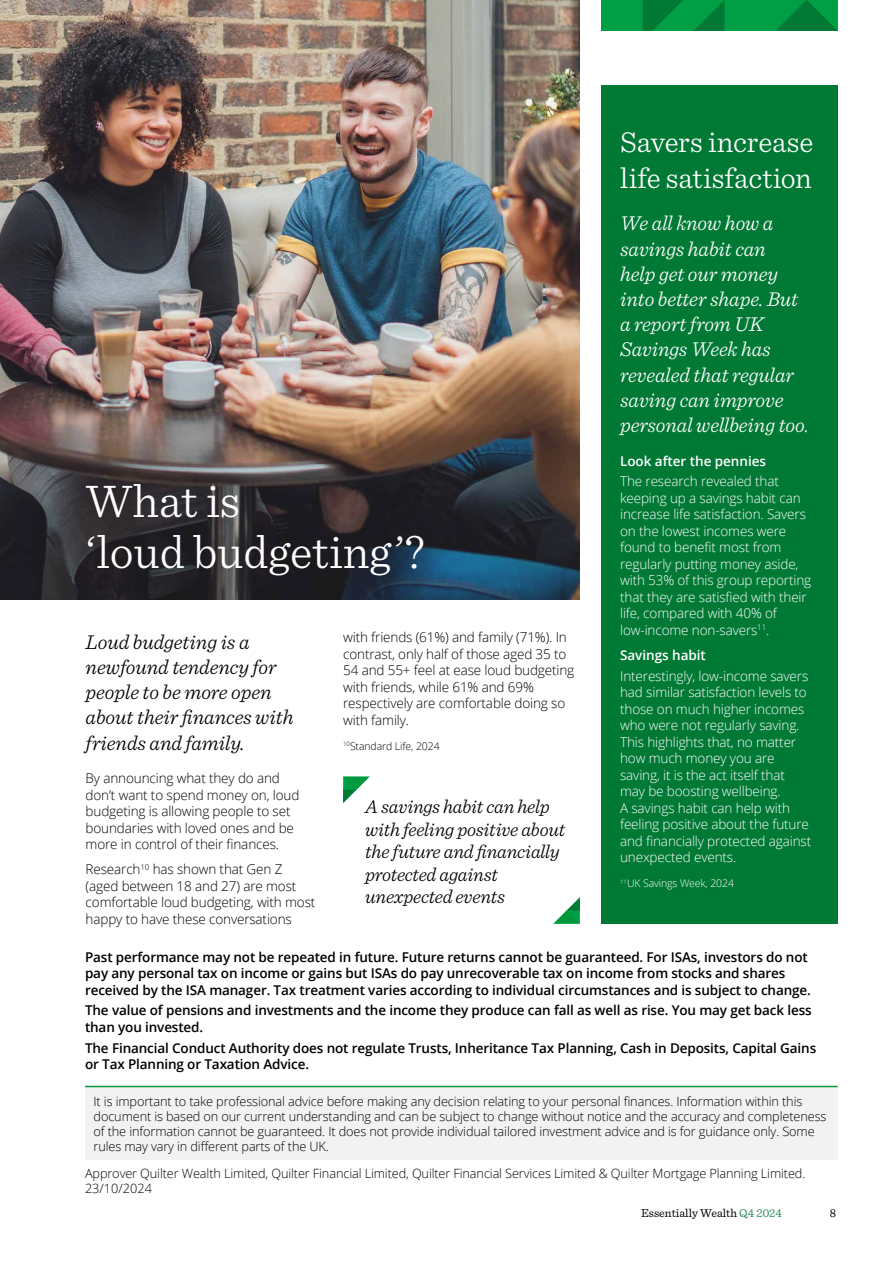
<style>
.page{position:relative;width:893px;height:1263px;background:#fff}
.page>*{position:absolute;margin:0;border:0;box-sizing:border-box;transform-origin:0 0}
.t1{font:300 48px/51px "Sentinel";color:#fff}
.t2{font:300 30px/36px "Sentinel";letter-spacing:-.005em;color:#fff}
.t3{font:italic 300 21px/25.2px "Sentinel";letter-spacing:-.005em;color:#fff}
.t4{font:italic 300 21px/25.2px "Sentinel";letter-spacing:-.005em;color:#000}
.t5{font:italic 300 19.5px/22.5px "Sentinel";letter-spacing:-.01em;color:#000}
.t6{font:300 13.5px/16.5px "Open Sans";letter-spacing:-.01em;color:#fff}
.t7{font:600 13.5px/16.5px "Open Sans";letter-spacing:-.01em;color:#000}
.t8{font:300 13.5px/16.5px "Open Sans";letter-spacing:-.01em;color:#000}
.t9{font:600 13.5px "Open Sans";letter-spacing:-.005em;color:#fff}
.t10{font:300 12.75px/15px "Open Sans";letter-spacing:-.01em;color:#000}
.t11{font:12px "Sentinel";color:#000}
.t12{font:300 10.5px "Open Sans";letter-spacing:-.01em;color:#fff}
.t13{font:300 10.5px "Open Sans";letter-spacing:-.01em;color:#000}
.s1{font-weight:300;color:#007935}
</style>
<div class="page">
<div style="left:601px;top:0;width:237px;height:31px;background:#009f46"></div>
<svg style="left:694px;top:0;width:30px;height:31px"></svg>
<svg style="left:776px;top:0;width:62px;height:31px"></svg>
<svg style="left:642px;top:0;width:41px;height:31px"></svg>
<div style="left:85px;top:1086px;width:753px;height:74px;background:#f2f2f2"></div>
<img style="left:0;top:0;width:580px;height:600px">
<hr style="left:85px;top:1086px;width:753px;height:1px;background:#00983c">
<div style="left:601px;top:85px;width:237px;height:839px;background:#007935"></div>
<svg style="left:343px;top:777px;width:26px;height:26px"></svg>
<svg style="left:554px;top:897px;width:26px;height:27px"></svg>
<h1 class="t1" style="left:86px;top:472px;width:340px">What is<br>‘loud budgeting’?</h1>
<h3 class="t4" style="left:86px;top:628px;width:209px">Loud budgeting is a newfound tendency for people to be more open about their finances with friends and family.</h3>
<p class="t8" style="left:86px;top:770px;width:215px">By announcing what they do and don’t want to spend money on, loud budgeting is allowing people to set boundaries with loved ones and be more in control of their finances.</p>
<p class="t8" style="left:86px;top:861px;width:231px">Research<sup>10</sup> has shown that Gen Z (aged between 18 and 27) are most comfortable loud budgeting, with most happy to have these conversations</p>
<p class="t8" style="left:343px;top:629px;width:233px">with friends (61%) and family (71%). In contrast, only half of those aged 35 to<br>54 and 55+ feel at ease loud budgeting with friends, while 61% and 69% respectively are comfortable doing so with family.</p>
<p class="t13" style="left:343px;top:739px;width:98px"><sup>10</sup>Standard Life, 2024</p>
<h3 class="t5" style="left:365px;top:794px;width:202px">A savings habit can help with feeling positive about the future and financially protected against unexpected events</h3>
<h2 class="t2" style="left:620px;top:121px;width:195px">Savers increase life satisfaction</h2>
<h3 class="t3" style="left:620px;top:209px;width:190px">We all know how a savings habit can<br>help get our money into better shape. But a report from UK<br>Savings Week has revealed that regular saving can improve personal wellbeing too.</h3>
<p class="t9" style="left:620px;top:451px;width:147px">Look after the pennies</p>
<p class="t6" style="left:620px;top:473px;width:193px">The research revealed that keeping up a savings habit can increase life satisfaction. Savers on the lowest incomes were found to benefit most from regularly putting money aside, with 53% of this group reporting that they are satisfied with their life, compared with 40% of low-income non-savers<sup>11</sup>.</p>
<p class="t9" style="left:620px;top:646px;width:87px">Savings habit</p>
<p class="t6" style="left:620px;top:667px;width:193px">Interestingly, low-income savers had similar satisfaction levels to those on much higher incomes who were not regularly saving.<br>This highlights that, no matter how much money you are saving, it is the act itself that may be boosting wellbeing.<br>A savings habit can help with feeling positive about the future and financially protected against unexpected events.</p>
<p class="t12" style="left:620px;top:876px;width:115px"><sup>11</sup>UK Savings Week, 2024</p>
<p class="t7" style="left:85px;top:948px;width:727px">Past performance may not be repeated in future. Future returns cannot be guaranteed. For ISAs, investors do not pay any personal tax on income or gains but ISAs do pay unrecoverable tax on income from stocks and shares received by the ISA manager. Tax treatment varies according to individual circumstances and is subject to change.</p>
<p class="t7" style="left:85px;top:1002px;width:728px">The value of pensions and investments and the income they produce can fall as well as rise. You may get back less than you invested.</p>
<p class="t7" style="left:85px;top:1039px;width:733px">The Financial Conduct Authority does not regulate Trusts, Inheritance Tax Planning, Cash in Deposits, Capital Gains or Tax Planning or Taxation Advice.</p>
<p class="t10" style="left:94px;top:1093px;width:734px">It is important to take professional advice before making any decision relating to your personal finances. Information within this document is based on our current understanding and can be subject to change without notice and the accuracy and completeness of the information cannot be guaranteed. It does not provide individual tailored investment advice and is for guidance only. Some rules may vary in different parts of the UK.</p>
<p class="t10" style="left:85px;top:1165px;width:722px">Approver Quilter Wealth Limited, Quilter Financial Limited, Quilter Financial Services Limited &amp; Quilter Mortgage Planning Limited.<br>23/10/2024</p>
<p class="t11" style="left:641px;top:1204px;width:142px">Essentially Wealth <span class="s1">Q4 2024</span></p>
<p class="t11" style="left:830px;top:1204px;width:8px">8</p>
</div>
